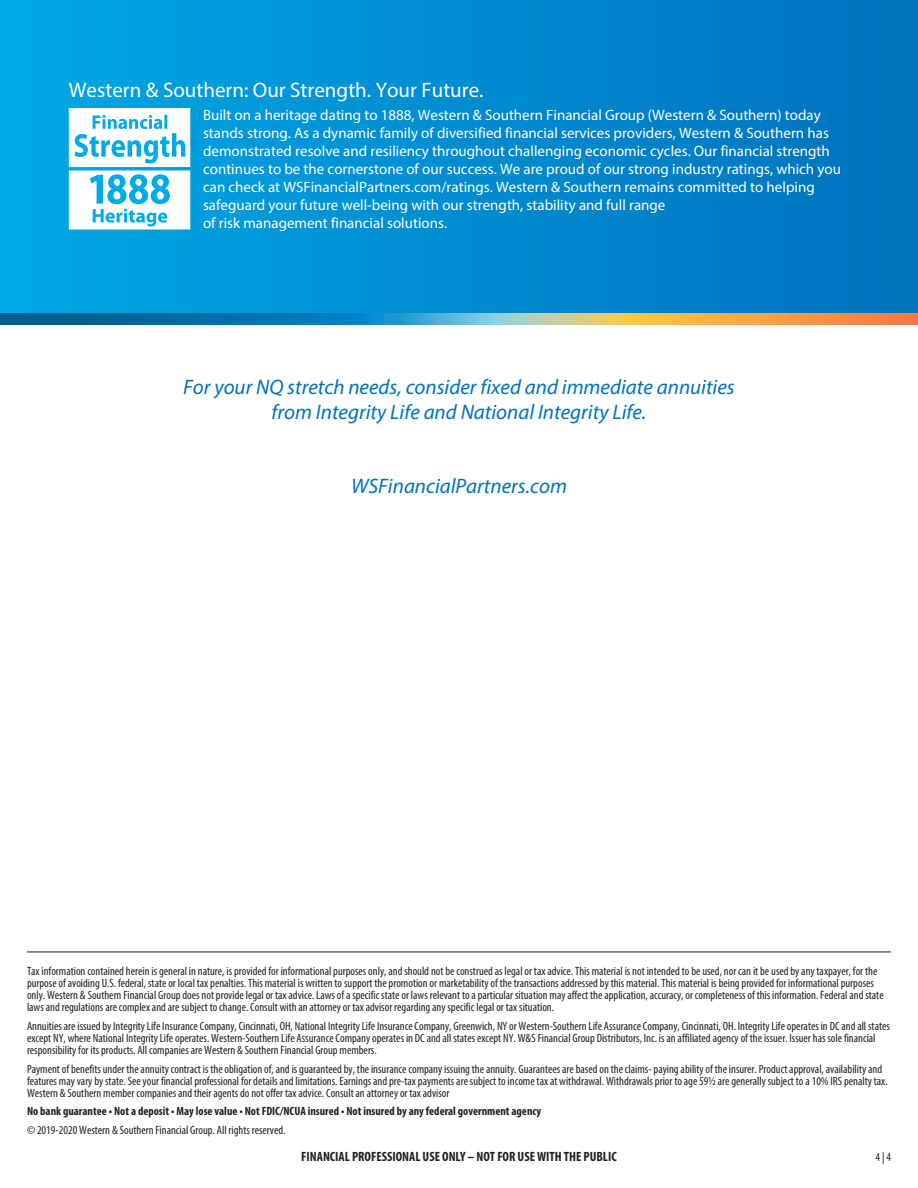
<style>
.page{position:relative;width:918px;height:1188px;background:#fff}
.page>*{position:absolute;margin:0;border:0;box-sizing:border-box;transform-origin:0 0}
.Subhead{font:italic 21px/25.2px "Myriad Pro";color:#0072bc;text-align:center}
.Subhead-2{font:21px "Myriad Pro";color:#fff}
.Copy{font:15px/18px "Myriad Pro";color:#fff}
.t1{font:700 condensed 13.5px "Myriad Pro";color:#231f20}
.Disclosure{font:condensed 12px/12px "Myriad Pro";color:#231f20}
.Disclosure-2{font:700 condensed 12px "Myriad Pro";color:#231f20}
.Form_Number{font:condensed 12px "Myriad Pro";color:#231f20}
</style>
<div class="page">
<hr style="left:27px;top:952px;width:864px;height:1px;background:#231f20">
<div style="left:0;top:0;width:918px;height:324px;background:linear-gradient(to right,#00a8e6,#0072bc)"></div>
<div style="left:69px;top:108px;width:121px;height:59px;background:#fff"></div>
<div style="left:69px;top:170px;width:121px;height:60px;background:#fff;border:2px solid #fff"></div>
<svg style="left:75px;top:115px;width:110px;height:49px"></svg>
<svg style="left:90px;top:174px;width:80px;height:53px"></svg>
<svg style="left:0;top:314px;width:918px;height:10px;background:#75938c"></svg>
<p class="Subhead-2" style="left:69px;top:77px;width:416px">Western &amp; Southern: Our Strength. Your Future.</p>
<p class="Copy" style="left:203px;top:106px;width:639px">Built on a heritage dating to 1888, Western &amp; Southern Financial Group (Western &amp; Southern) today stands strong. As a dynamic family of diversified financial services providers, Western &amp; Southern has demonstrated resolve and resiliency throughout challenging economic cycles. Our financial strength continues to be the cornerstone of our success. We are proud of our strong industry ratings, which you can check at WSFinancialPartners.com/ratings. Western &amp; Southern remains committed to helping safeguard your future well-being with our strength, stability and full range<br>of risk management financial solutions.</p>
<p class="Subhead" style="left:183px;top:374px;width:553px">For your NQ stretch needs, consider fixed and immediate annuities from Integrity Life and National Integrity Life.</p>
<p class="Subhead" style="left:351px;top:473px;width:217px">WSFinancialPartners.com</p>
<p class="Disclosure" style="left:27px;top:965px;width:858px">Tax information contained herein is general in nature, is provided for informational purposes only, and should not be construed as legal or tax advice. This material is not intended to be used, nor can it be used by any taxpayer, for the purpose of avoiding U.S. federal, state or local tax penalties. This material is written to support the promotion or marketability of the transactions addressed by this material. This material is being provided for informational purposes only. Western &amp; Southern Financial Group does not provide legal or tax advice. Laws of a specific state or laws relevant to a particular situation may affect the application, accuracy, or completeness of this information. Federal and state laws and regulations are complex and are subject to change. Consult with an attorney or tax advisor regarding any specific legal or tax situation.</p>
<p class="Disclosure" style="left:27px;top:1020px;width:864px">Annuities are issued by Integrity Life Insurance Company, Cincinnati, OH, National Integrity Life Insurance Company, Greenwich, NY or Western-Southern Life Assurance Company, Cincinnati, OH. Integrity Life operates in DC and all states except NY, where National Integrity Life operates. Western-Southern Life Assurance Company operates in DC and all states except NY. W&amp;S Financial Group Distributors, Inc. is an affiliated agency of the issuer. Issuer has sole financial responsibility for its products. All companies are Western &amp; Southern Financial Group members.</p>
<p class="Disclosure" style="left:27px;top:1062px;width:862px">Payment of benefits under the annuity contract is the obligation of, and is guaranteed by, the insurance company issuing the annuity. Guarantees are based on the claims- paying ability of the insurer. Product approval, availability and features may vary by state. See your financial professional for details and limitations. Earnings and pre-tax payments are subject to income tax at withdrawal. Withdrawals prior to age 59½ are generally subject to a 10% IRS penalty tax.<br>Western &amp; Southern member companies and their agents do not offer tax advice. Consult an attorney or tax advisor</p>
<p class="Disclosure-2" style="left:27px;top:1104px;width:516px">No bank guarantee • Not a deposit • May lose value • Not FDIC/NCUA insured • Not insured by any federal government agency</p>
<p class="Disclosure" style="left:27px;top:1124px;width:260px">© 2019-2020 Western &amp; Southern Financial Group. All rights reserved.</p>
<p class="t1" style="left:301px;top:1148px;width:317px">FINANCIAL PROFESSIONAL USE ONLY – NOT FOR USE WITH THE PUBLIC</p>
<p class="Form_Number" style="left:876px;top:1150px;width:17px">4 | 4</p>
</div>
